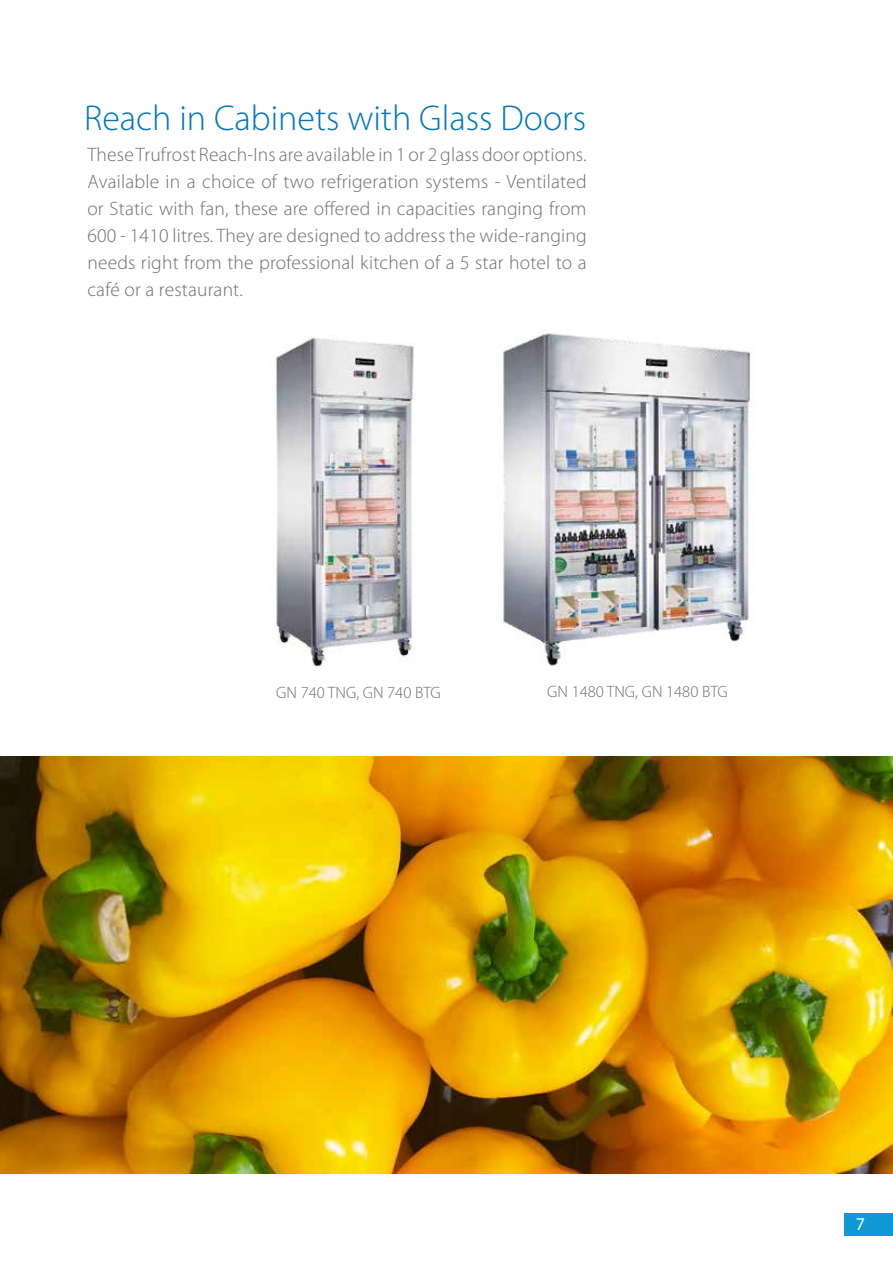
<style>
.page{position:relative;width:893px;height:1263px;background:#fff}
.page>*{position:absolute;margin:0;border:0;box-sizing:border-box;transform-origin:0 0}
.t1{font:300 36px "Myriad Pro";color:#0076c0}
.t2{font:300 19.5px/27px "Myriad Pro";letter-spacing:.01em;color:#6d6e71;text-align:justify}
.t3{font:18px "Myriad Pro";color:#fff}
.t4{font:300 16.5px "Myriad Pro";color:#6d6e71}
</style>
<div class="page">
<img style="left:276px;top:337px;width:138px;height:329px">
<img style="left:502px;top:333px;width:253px;height:332px">
<img style="left:0;top:756px;width:893px;height:417px">
<div style="left:844px;top:1212px;width:49px;height:23px;background:#1099d6"></div>
<h1 class="t1" style="left:84px;top:98px;width:504px">Reach in Cabinets with Glass Doors</h1>
<p class="t2" style="left:87px;top:141px;width:501px">These Trufrost Reach-Ins are available in 1 or 2 glass door options.<br>Available in a choice of two refrigeration systems - Ventilated or Static with fan, these are offered in capacities ranging from 600 - 1410 litres. They are designed to address the wide-ranging needs right from the professional kitchen of a 5 star hotel to a café or a restaurant.</p>
<p class="t4" style="left:276px;top:684px;width:166px">GN 740 TNG, GN 740 BTG</p>
<p class="t4" style="left:547px;top:682px;width:182px">GN 1480 TNG, GN 1480 BTG</p>
<p class="t3" style="left:856px;top:1213px;width:11px">7</p>
</div>
